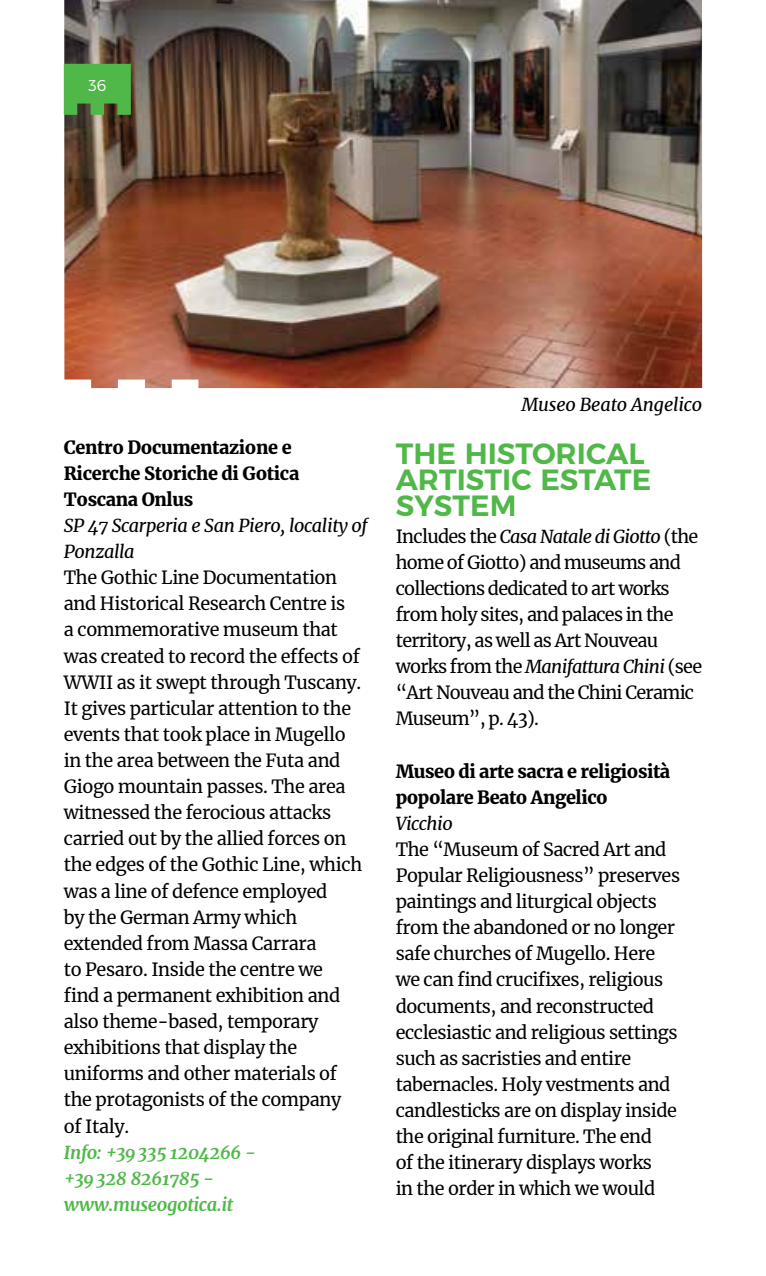
<style>
.page{position:relative;width:766px;height:1276px;background:#fff}
.page>*{position:absolute;margin:0;border:0;box-sizing:border-box;transform-origin:0 0}
.t1{font:600 29.25px/26.1px "Montserrat";color:#50b848}
.t2{font:18px/26.1px "Merriweather";letter-spacing:-.02em;color:#000}
.t3{font:18px/26.1px "Merriweather";letter-spacing:-.04em;color:#000}
.t4{font:900 18px/26.1px "Merriweather";letter-spacing:-.02em;color:#000}
.t5{font:italic 18px/26.1px "Merriweather";letter-spacing:-.02em;color:#000}
.t6{font:italic 700 18px/26.1px "Merriweather";letter-spacing:-.02em;color:#50b848}
.t7{font:300 15.75px "Montserrat";color:#fff}
.s1{font-style:italic}
</style>
<div class="page">
<img style="left:64px;top:0;width:638px;height:388px">
<svg style="left:64px;top:64px;width:67px;height:51px;background:#4fab44"></svg>
<p class="t7" style="left:88px;top:73px;width:19px">36</p>
<p class="t4" style="left:64px;top:433px;width:237px">Centro Documentazione e<br>Ricerche Storiche di Gotica<br>Toscana Onlus</p>
<p class="t5" style="left:64px;top:512px;width:305px">SP 47 Scarperia e San Piero, locality of<br>Ponzalla</p>
<p class="t2" style="left:64px;top:564px;width:300px">The Gothic Line Documentation and Historical Research Centre is<br>a commemorative museum that was created to record the effects of<br>WWII as it swept through Tuscany.<br>It gives particular attention to the events that took place in Mugello in the area between the Futa and<br>Giogo mountain passes. The area witnessed the ferocious attacks carried out by the allied forces on the edges of the Gothic Line, which was a line of defence employed<br>by the German Army which extended from Massa Carrara<br>to Pesaro. Inside the centre we find a permanent exhibition and also theme-based, temporary exhibitions that display the uniforms and other materials of the protagonists of the company of Italy.</p>
<p class="t6" style="left:64px;top:1138px;width:194px">Info: +39 335 1204266 - +39 328 8261785 - www.museogotica.it</p>
<p class="t5" style="left:521px;top:391px;width:182px">Museo Beato Angelico</p>
<h1 class="t1" style="left:395px;top:438px;width:257px">THE HISTORICAL<br>ARTISTIC ESTATE<br>SYSTEM</h1>
<p class="t3" style="left:395px;top:522px;width:308px">Includes the <span class="s1">Casa Natale di Giotto</span> (the home of Giotto) and museums and collections dedicated to art works from holy sites, and palaces in the territory, as well as Art Nouveau works from the <span class="s1">Manifattura Chini</span> (see “Art Nouveau and the Chini Ceramic<br>Museum”, p. 43).</p>
<p class="t4" style="left:395px;top:757px;width:276px">Museo di arte sacra e religiosità popolare Beato Angelico</p>
<p class="t5" style="left:395px;top:810px;width:58px">Vicchio</p>
<p class="t2" style="left:395px;top:836px;width:286px">The “Museum of Sacred Art and<br>Popular Religiousness” preserves paintings and liturgical objects from the abandoned or no longer safe churches of Mugello. Here we can find crucifixes, religious documents, and reconstructed ecclesiastic and religious settings such as sacristies and entire tabernacles. Holy vestments and candlesticks are on display inside the original furniture. The end<br>of the itinerary displays works<br>in the order in which we would</p>
</div>
